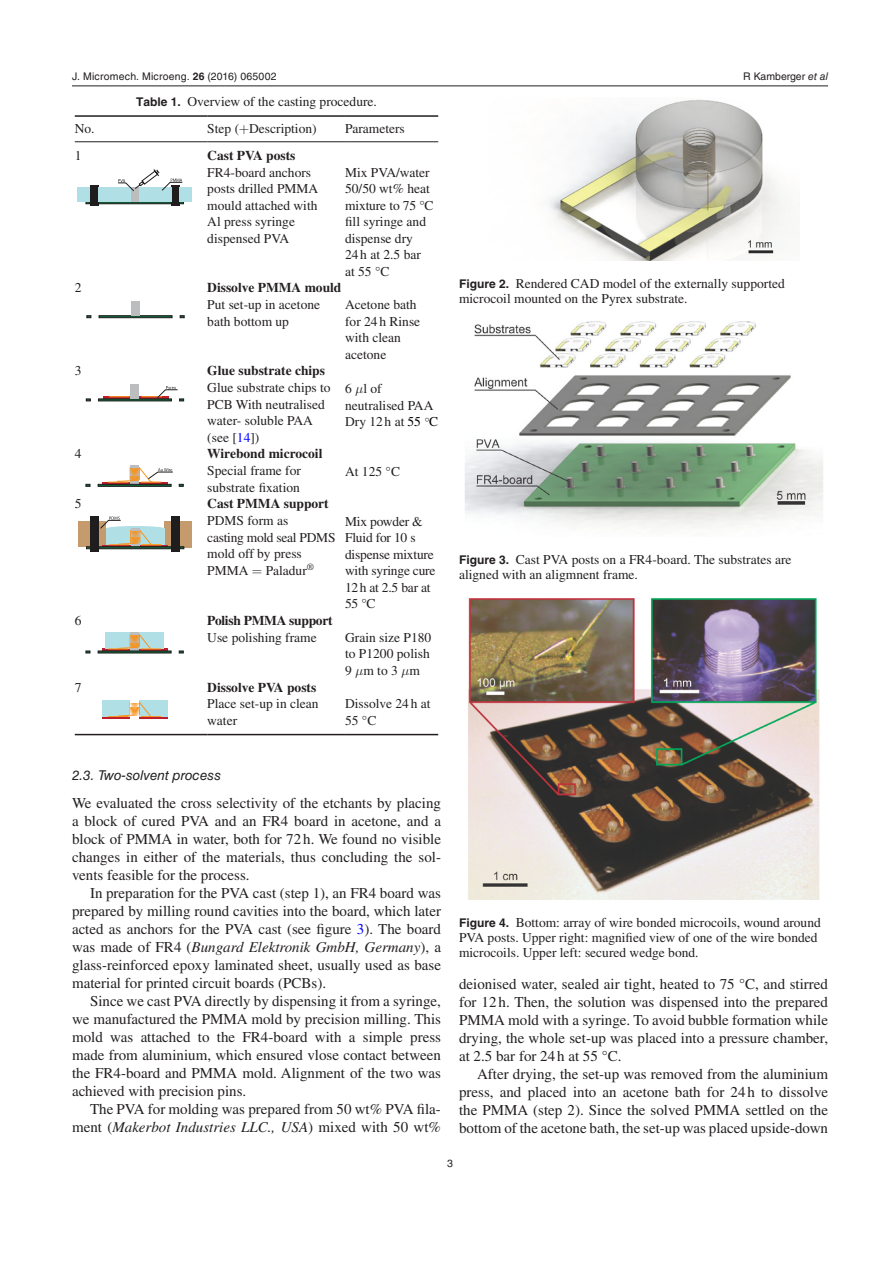
<style>
.page{position:relative;width:893px;height:1263px;background:#fff}
.page>*{position:absolute;margin:0;border:0;box-sizing:border-box;transform-origin:0 0}
.t1{font:15px/18px "Times LT Std";color:#231f20;text-align:justify}
.t2{font:13.5px/16.5px "Times LT Std";color:#231f20}
.t3{font:700 13.5px "Times LT Std";color:#231f20}
.t4{font:italic 13.5px "Helvetica LT Std";color:#231f20}
.t5{font:700 13.5px "Times LT Std";letter-spacing:-.02em;color:#231f20}
.t6{font:10.5px "Helvetica LT Std";letter-spacing:.02em;color:#231f20}
.t7{font:10.5px "Helvetica LT Std";color:#231f20}
.s1{font-family:"Helvetica";font-weight:700}
.s2{font-family:"Helvetica"}
.s3{font-family:"Helvetica LT Std";font-weight:700;font-size:12px}
.s4{font-family:"STIX General"}
.s5{color:#00f}
.s6{color:#000}
.s7{font-style:italic}
</style>
<div class="page">
<hr style="left:72px;top:86px;width:756px;height:1px;background:#231f20">
<hr style="left:75px;top:115px;width:132px;height:2px;background:#231f20">
<hr style="left:207px;top:115px;width:138px;height:2px;background:#231f20">
<hr style="left:345px;top:115px;width:93px;height:2px;background:#231f20">
<hr style="left:75px;top:141px;width:132px;height:1px;background:#231f20">
<hr style="left:207px;top:141px;width:138px;height:1px;background:#231f20">
<hr style="left:345px;top:141px;width:93px;height:1px;background:#231f20">
<hr style="left:75px;top:734px;width:132px;height:1px;background:#231f20">
<hr style="left:207px;top:734px;width:138px;height:1px;background:#231f20">
<hr style="left:345px;top:734px;width:93px;height:1px;background:#231f20">
<div style="left:98px;top:202px;width:73px;height:2px;background:#0c6939;border:1px solid #201d1e"></div>
<div style="left:90px;top:185px;width:8px;height:21px;background:#201d1e"></div>
<div style="left:171px;top:185px;width:8px;height:21px;background:#201d1e"></div>
<div style="left:78px;top:187px;width:12px;height:15px;background:#b0dfe5"></div>
<div style="left:179px;top:187px;width:13px;height:15px;background:#b0dfe5"></div>
<div style="left:131px;top:188px;width:8px;height:14px;background:#bcbdbf"></div>
<div style="left:139px;top:187px;width:32px;height:15px;background:#b0dfe5"></div>
<div style="left:98px;top:187px;width:33px;height:15px;background:#b0dfe5"></div>
<svg style="left:118px;top:169px;width:65px;height:22px"></svg>
<div style="left:99px;top:316px;width:73px;height:2px;background:#0c6939;border:1px solid #201d1e"></div>
<div style="left:131px;top:301px;width:9px;height:15px;background:#bcbdbf"></div>
<hr style="left:103px;top:397px;width:65px;height:2px;background:#bf1f2d">
<svg style="left:109px;top:396px;width:20px;height:1px"></svg>
<div style="left:98px;top:399px;width:74px;height:2px;background:#0c6939;border:1px solid #201d1e"></div>
<div style="left:131px;top:385px;width:8px;height:14px;background:#bcbdbf"></div>
<svg style="left:142px;top:386px;width:42px;height:15px"></svg>
<hr style="left:102px;top:482px;width:65px;height:2px;background:#bf1f2d">
<div style="left:131px;top:478px;width:8px;height:6px;background:#a2a2a4"></div>
<div style="left:98px;top:484px;width:73px;height:2px;background:#0c6939;border:1px solid #201d1e"></div>
<svg style="left:108px;top:466px;width:65px;height:17px"></svg>
<div style="left:78px;top:521px;width:12px;height:26px;background:#c59a6c"></div>
<div style="left:180px;top:521px;width:12px;height:26px;background:#c59a6c"></div>
<div style="left:165px;top:521px;width:7px;height:26px;background:#c59a6c"></div>
<div style="left:99px;top:521px;width:7px;height:26px;background:#c59a6c"></div>
<div style="left:106px;top:526px;width:59px;height:5px;background:#e0f2f5;border-radius:50%"></div>
<hr style="left:103px;top:545px;width:65px;height:2px;background:#bf1f2d">
<div style="left:139px;top:528px;width:26px;height:17px;background:#b0dfe5"></div>
<div style="left:131px;top:541px;width:8px;height:6px;background:#373b39"></div>
<div style="left:99px;top:547px;width:73px;height:2px;background:#0c6939;border:1px solid #201d1e"></div>
<div style="left:91px;top:516px;width:8px;height:36px;background:#201d1e"></div>
<div style="left:172px;top:516px;width:8px;height:36px;background:#201d1e"></div>
<svg style="left:100px;top:517px;width:62px;height:29px"></svg>
<hr style="left:102px;top:648px;width:65px;height:3px;background:#bf1f2d">
<div style="left:139px;top:633px;width:25px;height:16px;background:#b0dfe5"></div>
<div style="left:105px;top:633px;width:26px;height:16px;background:#b0dfe5"></div>
<div style="left:131px;top:645px;width:8px;height:6px;background:#6a6a6b"></div>
<div style="left:98px;top:651px;width:73px;height:2px;background:#0c6939;border:1px solid #201d1e"></div>
<svg style="left:108px;top:633px;width:53px;height:17px"></svg>
<hr style="left:102px;top:716px;width:65px;height:2px;background:#bf1f2d">
<div style="left:139px;top:700px;width:28px;height:16px;background:#b0dfe5"></div>
<div style="left:102px;top:700px;width:29px;height:16px;background:#b0dfe5"></div>
<div style="left:131px;top:713px;width:8px;height:5px;background:#fff"></div>
<svg style="left:108px;top:700px;width:53px;height:17px"></svg>
<img style="left:548px;top:99px;width:240px;height:161px">
<img style="left:468px;top:598px;width:351px;height:302px">
<img style="left:465px;top:321px;width:358px;height:210px">
<p class="t6" style="left:72px;top:70px;width:206px">J. Micromech. Microeng. <span class="s1">26</span> (<span class="s2">2016</span>) 065002</p>
<p class="t2" style="left:136px;top:93px;width:242px"><span class="s3">Table 1.</span> Overview of the casting procedure.</p>
<p class="t2" style="left:75px;top:120px;width:21px">No.</p>
<p class="t2" style="left:207px;top:120px;width:111px">Step ( Description)</p>
<p class="t2" style="left:345px;top:120px;width:61px">Parameters</p>
<p class="t2" style="left:75px;top:147px;width:8px">1</p>
<p class="t3" style="left:207px;top:147px;width:90px">Cast PVA posts</p>
<p class="t2" style="left:207px;top:164px;width:113px">FR4-board anchors posts drilled PMMA mould attached with<br>Al press syringe dispensed PVA</p>
<p class="t2" style="left:345px;top:164px;width:90px">Mix PVA/water<br>50/50 wt% heat mixture to 75 <span class="s4">°</span>C fill syringe and dispense dry<br>24 h at 2.5 bar at 55 <span class="s4">°</span>C</p>
<p class="t2" style="left:75px;top:280px;width:8px">2</p>
<p class="t3" style="left:207px;top:280px;width:136px">Dissolve PMMA mould</p>
<p class="t2" style="left:207px;top:296px;width:114px">Put set-up in acetone bath bottom up</p>
<p class="t2" style="left:345px;top:296px;width:77px">Acetone bath for 24 h Rinse with clean acetone</p>
<p class="t2" style="left:75px;top:363px;width:8px">3</p>
<p class="t3" style="left:207px;top:363px;width:119px">Glue substrate chips</p>
<p class="t2" style="left:207px;top:379px;width:125px">Glue substrate chips to<br>PCB With neutralised water- soluble PAA (see [<span class="s5">14</span>])</p>
<p class="t2" style="left:345px;top:380px;width:94px">6 l of neutralised PAA<br>Dry 12 h at <span class="s6">55 C</span></p>
<p class="t2" style="left:75px;top:445px;width:8px">4</p>
<p class="t3" style="left:207px;top:446px;width:117px">Wirebond microcoil</p>
<p class="t2" style="left:207px;top:462px;width:95px">Special frame for substrate fixation</p>
<p class="t2" style="left:345px;top:463px;width:56px">At 125 <span class="s4">°</span>C</p>
<p class="t2" style="left:75px;top:495px;width:8px">5</p>
<p class="t3" style="left:207px;top:496px;width:123px">Cast PMMA support</p>
<p class="t2" style="left:207px;top:512px;width:130px">PDMS form as<br>casting mold seal PDMS mold off by press<br>PMMA</p>
<p class="t2" style="left:345px;top:513px;width:92px">Mix powder <span class="s4">&amp;<br></span>Fluid for 10 s dispense mixture with syringe cure<br>12h at 2.5 bar at<br>55 <span class="s4">°</span>C</p>
<p class="t2" style="left:266px;top:562px;width:50px">Paladur<sup>®</sup></p>
<p class="t2" style="left:75px;top:612px;width:8px">6</p>
<p class="t5" style="left:207px;top:612px;width:127px">Polish PMMA support</p>
<p class="t2" style="left:207px;top:629px;width:111px">Use polishing frame</p>
<p class="t2" style="left:345px;top:629px;width:88px;text-align:justify">Grain size P180 to P1200 polish 9 m to 3 m</p>
<p class="t2" style="left:75px;top:679px;width:8px">7</p>
<p class="t3" style="left:207px;top:679px;width:111px">Dissolve PVA posts</p>
<p class="t2" style="left:207px;top:695px;width:113px">Place set-up in clean water</p>
<p class="t2" style="left:345px;top:695px;width:87px">Dissolve 24 h at<br>55 <span class="s4">°</span>C</p>
<p class="t4" style="left:72px;top:767px;width:151px">2.3. Two-solvent process</p>
<p class="t1" style="left:72px;top:794px;width:371px">We evaluated the cross selectivity of the etchants by placing a block of cured PVA and an FR4 board in acetone, and a block of PMMA in water, both for 72 h. We found no visible changes in either of the materials, thus concluding the sol&shy;vents feasible for the process.</p>
<p class="t1" style="left:72px;top:884px;width:371px;text-indent:18px">In preparation for the PVA cast (step 1), an FR4 board was prepared by milling round cavities into the board, which later acted as anchors for the PVA cast (see figure <span class="s5">3</span>). The board was made of FR4 (<span class="s7">Bungard Elektronik GmbH, Germany</span>), a glass-reinforced epoxy laminated sheet, usually used as base material for printed circuit boards (PCBs).</p>
<p class="t1" style="left:72px;top:992px;width:371px;text-indent:18px">Since we cast PVA directly by dispensing it from a syringe, we manufactured the PMMA mold by precision milling. This mold was attached to the FR4-board with a simple press made from aluminium, which ensured vlose contact between the FR4-board and PMMA mold. Alignment of the two was achieved with precision pins.</p>
<p class="t1" style="left:72px;top:1100px;width:370px;text-align:right">The PVA for molding was prepared from 50 wt% PVA fila&shy;ment (<span class="s7">Makerbot Industries LLC., USA</span>) mixed with 50 wt%</p>
<p class="t7" style="left:743px;top:70px;width:86px">R Kamberger <span class="s7">et al</span></p>
<p class="t2" style="left:459px;top:275px;width:327px;line-height:15px"><span class="s3">Figure 2.</span> Rendered CAD model of the externally supported microcoil mounted on the Pyrex substrate.</p>
<p class="t2" style="left:459px;top:552px;width:334px;line-height:15px"><span class="s3">Figure 3.</span> Cast PVA posts on a FR4-board. The substrates are aligned with an aligmnent frame.</p>
<p class="t2" style="left:459px;top:915px;width:363px;line-height:15px"><span class="s3">Figure 4.</span> Bottom: array of wire bonded microcoils, wound around<br>PVA posts. Upper right: magnified view of one of the wire bonded microcoils. Upper left: secured wedge bond.</p>
<p class="t1" style="left:459px;top:975px;width:371px">deionised water, sealed air tight, heated to 75 <span class="s4">°</span>C, and stirred for 12h. Then, the solution was dispensed into the prepared PMMA mold with a syringe. To avoid bubble formation while drying, the whole set-up was placed into a pressure chamber, at 2.5 bar for 24h at 55 <span class="s4">°</span>C.</p>
<p class="t1" style="left:459px;top:1065px;width:371px;text-indent:18px">After drying, the set-up was removed from the aluminium press, and placed into an acetone bath for 24 h to dissolve the PMMA (step 2). Since the solved PMMA settled on the bottom of the acetone bath, the set-up was placed upside-down</p>
<p class="t6" style="left:447px;top:1157px;width:7px">3</p>
</div>
